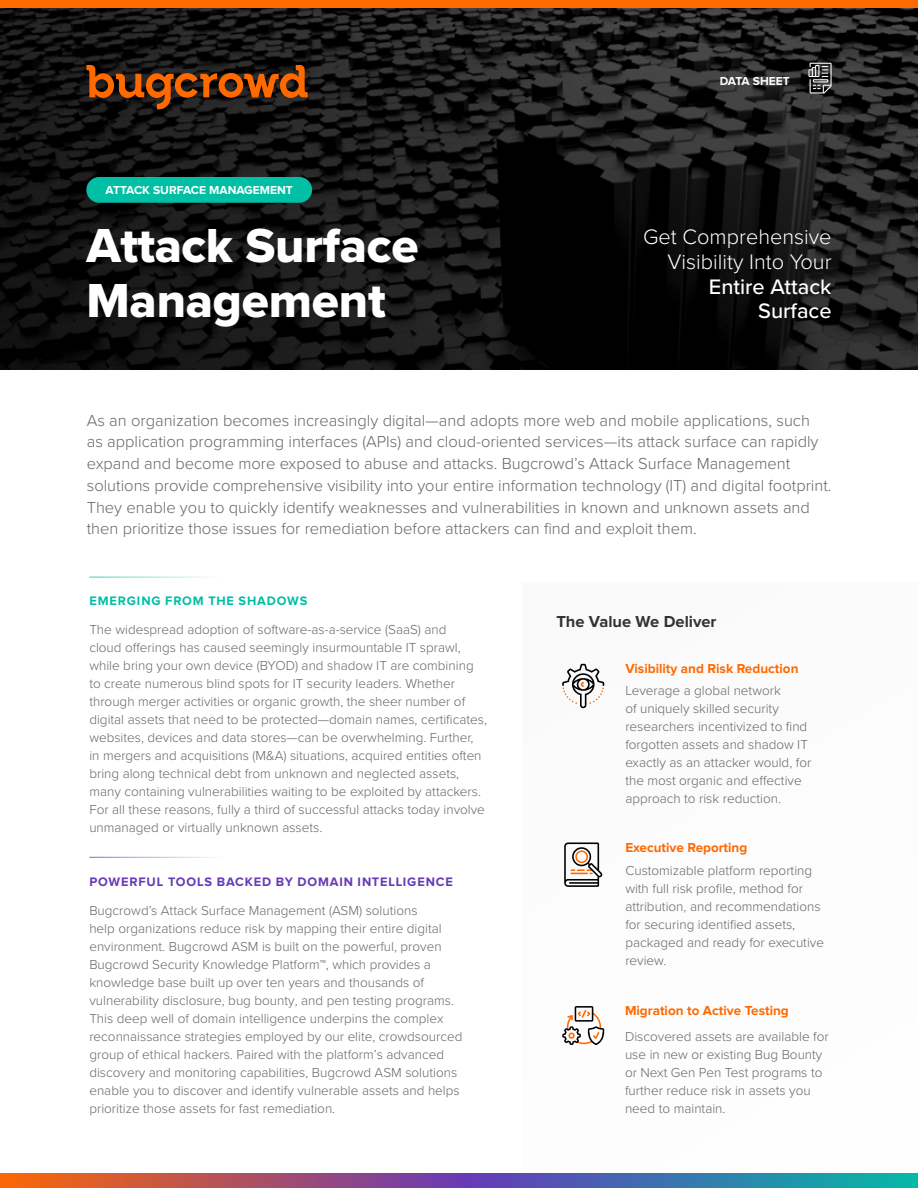
<style>
.page{position:relative;width:918px;height:1188px;background:#fff}
.page>*{position:absolute;margin:0;border:0;box-sizing:border-box;transform-origin:0 0}
.t1{font:49.5px/55.5px "Proxima Nova Extrabld";letter-spacing:-.005em;color:#fff}
.t2{font:300 21.75px/24.8px "Proxima Nova";color:#fff;text-align:right}
.t3{font:500 21.75px/24.8px "Proxima Nova";color:#fff;text-align:right}
.t4{font:300 16.5px/21.8px "Proxima Nova";color:#666}
.t5{font:700 16.5px "Proxima Nova";color:#333}
.t6{font:300 13.5px/18px "Proxima Nova";color:#666}
.t7{font:700 13.5px "Proxima Nova";color:#ff6900}
.t8{font:700 12.75px "Proxima Nova";letter-spacing:.065em;color:#673ab7}
.t9{font:700 12.75px "Proxima Nova";letter-spacing:.065em;color:#00bfa5}
.t10{font:700 12px "Proxima Nova";color:#fff}
</style>
<div class="page">
<img style="left:0;top:8px;width:906px;height:362px">
<div style="left:0;top:0;width:918px;height:8px;background:#ff6900"></div>
<svg style="left:0;top:1173px;width:918px;height:15px;background:#746484"></svg>
<svg style="left:808px;top:63px;width:24px;height:31px"></svg>
<svg style="left:86px;top:65px;width:222px;height:44px;background:#60300f"></svg>
<hr style="left:89px;top:857px;width:172px;height:1px;background:#673ab7">
<hr style="left:89px;top:577px;width:172px;height:1px;background:#00bfa5">
<div style="left:86px;top:177px;width:226px;height:26px;background:#00bfa5;border-radius:13px"></div>
<svg style="left:562px;top:664px;width:42px;height:44px"></svg>
<svg style="left:564px;top:842px;width:38px;height:45px"></svg>
<svg style="left:562px;top:1006px;width:43px;height:39px"></svg>
<p class="t10" style="left:106px;top:184px;width:189px">ATTACK SURFACE MANAGEMENT</p>
<h1 class="t1" style="left:86px;top:217px;width:334px">Attack Surface<br>Management</h1>
<p class="t10" style="left:720px;top:75px;width:72px">DATA SHEET</p>
<h2 class="t2" style="left:643px;top:223px;width:190px">Get Comprehensive<br>Visibility Into Your</h2>
<h2 class="t3" style="left:709px;top:273px;width:124px">Entire Attack<br>Surface</h2>
<p class="t4" style="left:87px;top:408px;width:746px">As an organization becomes increasingly digital—and adopts more web and mobile applications, such<br>as application programming interfaces (APIs) and cloud-oriented services—its attack surface can rapidly expand and become more exposed to abuse and attacks. Bugcrowd’s Attack Surface Management solutions provide comprehensive visibility into your entire information technology (IT) and digital footprint.<br>They enable you to quickly identify weaknesses and vulnerabilities in known and unknown assets and then prioritize those issues for remediation before attackers can find and exploit them.</p>
<p class="t9" style="left:89px;top:595px;width:219px">EMERGING FROM THE SHADOWS</p>
<p class="t6" style="left:89px;top:620px;width:399px">The widespread adoption of software-as-a-service (SaaS) and<br>cloud offerings has caused seemingly insurmountable IT sprawl, while bring your own device (BYOD) and shadow IT are combining to create numerous blind spots for IT security leaders. Whether through merger activities or organic growth, the sheer number of digital assets that need to be protected—domain names, certificates, websites, devices and data stores—can be overwhelming. Further, in mergers and acquisitions (M&amp;A) situations, acquired entities often bring along technical debt from unknown and neglected assets, many containing vulnerabilities waiting to be exploited by attackers.<br>For all these reasons, fully a third of successful attacks today involve unmanaged or virtually unknown assets.</p>
<p class="t8" style="left:89px;top:876px;width:365px">POWERFUL TOOLS BACKED BY DOMAIN INTELLIGENCE</p>
<p class="t6" style="left:89px;top:901px;width:375px">Bugcrowd’s Attack Surface Management (ASM) solutions<br>help organizations reduce risk by mapping their entire digital environment. Bugcrowd ASM is built on the powerful, proven Bugcrowd Security Knowledge Platform™, which provides a knowledge base built up over ten years and thousands of vulnerability disclosure, bug bounty, and pen testing programs.<br>This deep well of domain intelligence underpins the complex reconnaissance strategies employed by our elite, crowdsourced group of ethical hackers. Paired with the platform’s advanced discovery and monitoring capabilities, Bugcrowd ASM solutions enable you to discover and identify vulnerable assets and helps prioritize those assets for fast remediation.</p>
<p class="t5" style="left:556px;top:614px;width:162px">The Value We Deliver</p>
<p class="t7" style="left:625px;top:663px;width:175px">Visibility and Risk Reduction</p>
<p class="t6" style="left:625px;top:680px;width:188px">Leverage a global network<br>of uniquely skilled security researchers incentivized to find forgotten assets and shadow IT exactly as an attacker would, for the most organic and effective approach to risk reduction.</p>
<p class="t7" style="left:625px;top:841px;width:123px">Executive Reporting</p>
<p class="t6" style="left:625px;top:860px;width:200px">Customizable platform reporting with full risk profile, method for attribution, and recommendations for securing identified assets, packaged and ready for executive review.</p>
<p class="t7" style="left:625px;top:1004px;width:165px">Migration to Active Testing</p>
<p class="t6" style="left:625px;top:1027px;width:205px">Discovered assets are available for use in new or existing Bug Bounty or Next Gen Pen Test programs to further reduce risk in assets you need to maintain.</p>
</div>
